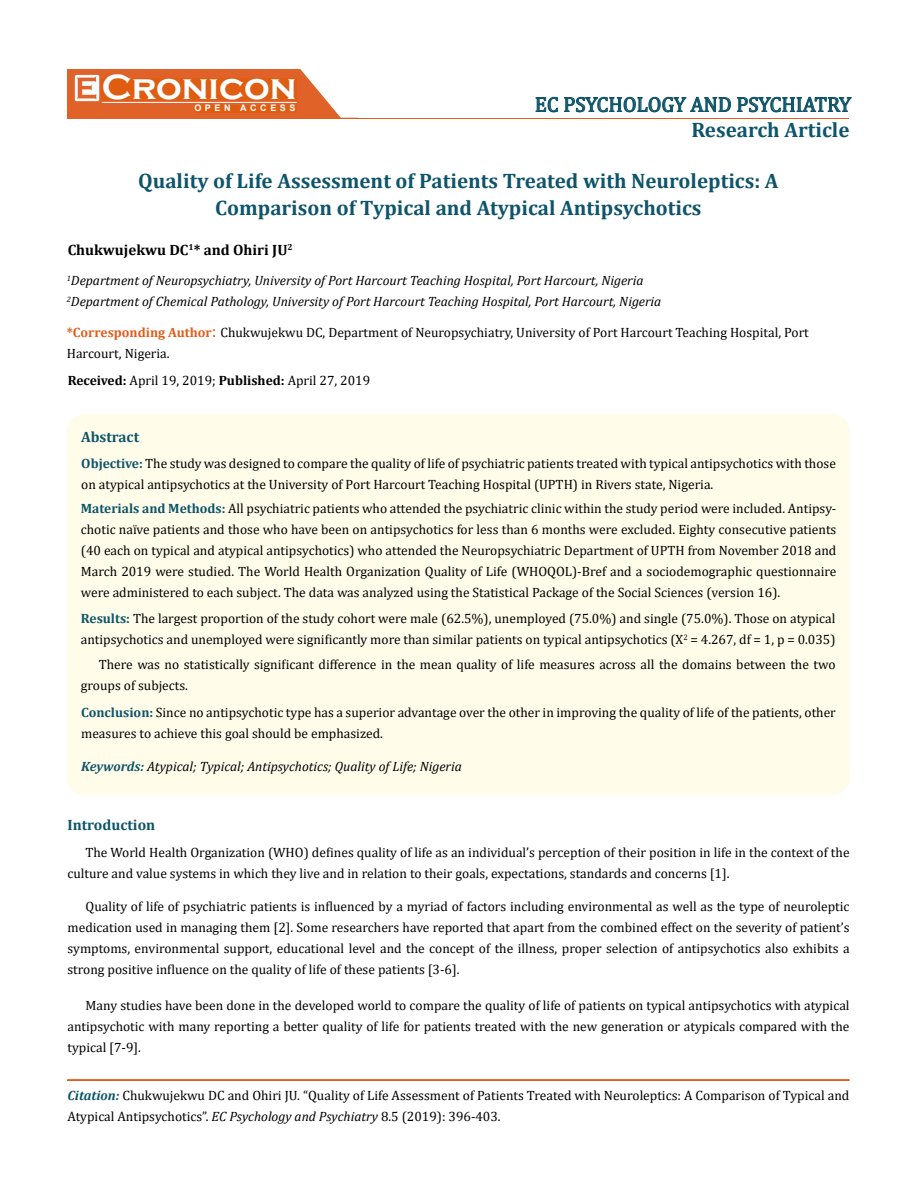
<style>
.page{position:relative;width:917px;height:1190px;background:#fff}
.page>*{position:absolute;margin:0;border:0;box-sizing:border-box;transform-origin:0 0}
.t1{font:700 36px "Copperplate Gothic";color:#fff}
.t2{font:700 21px/27px "Cambria";color:#0e546a;text-align:center}
.t3{font:21px "Cambria";color:#0e546a}
.t4{font:700 15px "Cambria";color:#000}
.t5{font:700 15px "Cambria";color:#0e546a}
.t6{font:13.5px/21px "Cambria";color:#000}
.t7{font:italic 13.5px/21px "Cambria";color:#000}
.t8{font:700 9px "Arial";letter-spacing:.4em;color:#fff}
.s1{font-weight:700;color:#e05d1a}
.s2{font-size:18px;color:#e05d1a}
.s3{font-weight:700}
.s4{font-weight:700;color:#0e546a}
.s5{font-weight:700;font-style:italic;color:#0e546a}
.s6{font-style:italic}
</style>
<div class="page">
<div style="left:67px;top:70px;width:290px;height:49px;background:#e06228"></div>
<svg style="left:300px;top:69px;width:58px;height:49px"></svg>
<img style="left:75px;top:75px;width:24px;height:26px">
<div style="left:102px;top:79px;width:195px;height:21px;background:#df5d11"></div>
<div style="left:194px;top:105px;width:103px;height:7px;background:#df5d11"></div>
<svg style="left:535px;top:97px;width:23px;height:15px"></svg>
<svg style="left:564px;top:97px;width:287px;height:15px"></svg>
<hr style="left:102px;top:102px;width:194px;height:1px;background:#fff">
<hr style="left:279px;top:118px;width:569px;height:1px;background:#e05d1a">
<hr style="left:67px;top:1080px;width:782px;height:1px;background:#e05d1a">
<div style="left:67px;top:1079px;width:782px;height:1px;border:1px solid #e05d1a"></div>
<div style="left:67px;top:414px;width:782px;height:381px;background:#fffde9;border-radius:18px"></div>
<h1 class="t1" style="left:102px;top:68px;width:196px">Cronicon</h1>
<p class="t8" style="left:194px;top:102px;width:103px">OPEN ACCESS</p>
<h2 class="t3" style="left:535px;top:92px;width:318px">EC PSYCHOLOGY AND PSYCHIATRY</h2>
<h2 class="t2" style="left:691px;top:116px;width:160px">Research Article</h2>
<h2 class="t2" style="left:138px;top:166px;width:642px">Quality of Life Assessment of Patients Treated with Neuroleptics: A<br>Comparison of Typical and Atypical Antipsychotics</h2>
<p class="t4" style="left:68px;top:239px;width:226px">Chukwujekwu DC<sup>1</sup>* and Ohiri JU<sup>2</sup></p>
<p class="t7" style="left:67px;top:269px;width:596px"><sup>1</sup>Department of Neuropsychiatry, University of Port Harcourt Teaching Hospital, Port Harcourt, Nigeria<br><sup>2</sup>Department of Chemical Pathology, University of Port Harcourt Teaching Hospital, Port Harcourt, Nigeria</p>
<p class="t6" style="left:67px;top:321px;width:743px"><span class="s1">*Corresponding Author</span><span class="s2">:</span> Chukwujekwu DC, Department of Neuropsychiatry, University of Port Harcourt Teaching Hospital, Port<br>Harcourt, Nigeria.</p>
<p class="t6" style="left:68px;top:370px;width:304px"><span class="s3">Received:</span> April 19, 2019; <span class="s3">Published:</span> April 27, 2019</p>
<p class="t5" style="left:81px;top:426px;width:60px">Abstract</p>
<p class="t6" style="left:81px;top:453px;width:756px"><span class="s4">Objective:</span> The study was designed to compare the quality of life of psychiatric patients treated with typical antipsychotics with those on atypical antipsychotics at the University of Port Harcourt Teaching Hospital (UPTH) in Rivers state, Nigeria.</p>
<p class="t6" style="left:81px;top:497px;width:757px;text-align:justify"><span class="s4">Materials and Methods:</span> All psychiatric patients who attended the psychiatric clinic within the study period were included. Antipsy&shy;chotic naïve patients and those who have been on antipsychotics for less than 6 months were excluded. Eighty consecutive patients (40 each on typical and atypical antipsychotics) who attended the Neuropsychiatric Department of UPTH from November 2018 and March 2019 were studied. The World Health Organization Quality of Life (WHOQOL)-Bref and a sociodemographic questionnaire were administered to each subject. The data was analyzed using the Statistical Package of the Social Sciences (version 16).</p>
<p class="t6" style="left:81px;top:608px;width:756px"><span class="s4">Results:</span> The largest proportion of the study cohort were male (62.5%), unemployed (75.0%) and single (75.0%). Those on atypical antipsychotics and unemployed were significantly more than similar patients on typical antipsychotics (X<sup>2</sup> = 4.267, df = 1, p = 0.035)</p>
<p class="t6" style="left:81px;top:653px;width:756px;text-indent:18px">There was no statistically significant difference in the mean quality of life measures across all the domains between the two groups of subjects.</p>
<p class="t6" style="left:81px;top:701px;width:756px"><span class="s4">Conclusion:</span> Since no antipsychotic type has a superior advantage over the other in improving the quality of life of the patients, other measures to achieve this goal should be emphasized.</p>
<p class="t7" style="left:81px;top:755px;width:382px"><span class="s4">Keywords:</span> Atypical; Typical; Antipsychotics; Quality of Life; Nigeria</p>
<p class="t5" style="left:67px;top:814px;width:89px">Introduction</p>
<p class="t6" style="left:67px;top:841px;width:783px;text-indent:18px">The World Health Organization (WHO) defines quality of life as an individual’s perception of their position in life in the context of the culture and value systems in which they live and in relation to their goals, expectations, standards and concerns [1].</p>
<p class="t6" style="left:67px;top:895px;width:783px;text-align:justify;text-indent:18px">Quality of life of psychiatric patients is influenced by a myriad of factors including environmental as well as the type of neuroleptic medication used in managing them [2]. Some researchers have reported that apart from the combined effect on the severity of patient’s symptoms, environmental support, educational level and the concept of the illness, proper selection of antipsychotics also exhibits a strong positive influence on the quality of life of these patients [3-6].</p>
<p class="t6" style="left:67px;top:994px;width:783px;text-align:justify;text-indent:18px">Many studies have been done in the developed world to compare the quality of life of patients on typical antipsychotics with atypical antipsychotic with many reporting a better quality of life for patients treated with the new generation or atypicals compared with the typical [7-9].</p>
<p class="t6" style="left:67px;top:1084px;width:783px"><span class="s5">Citation:</span> Chukwujekwu DC and Ohiri JU. “Quality of Life Assessment of Patients Treated with Neuroleptics: A Comparison of Typical and<br>Atypical Antipsychotics”. <span class="s6">EC Psychology and Psychiatry</span> 8.5 (2019): 396-403.</p>
</div>
